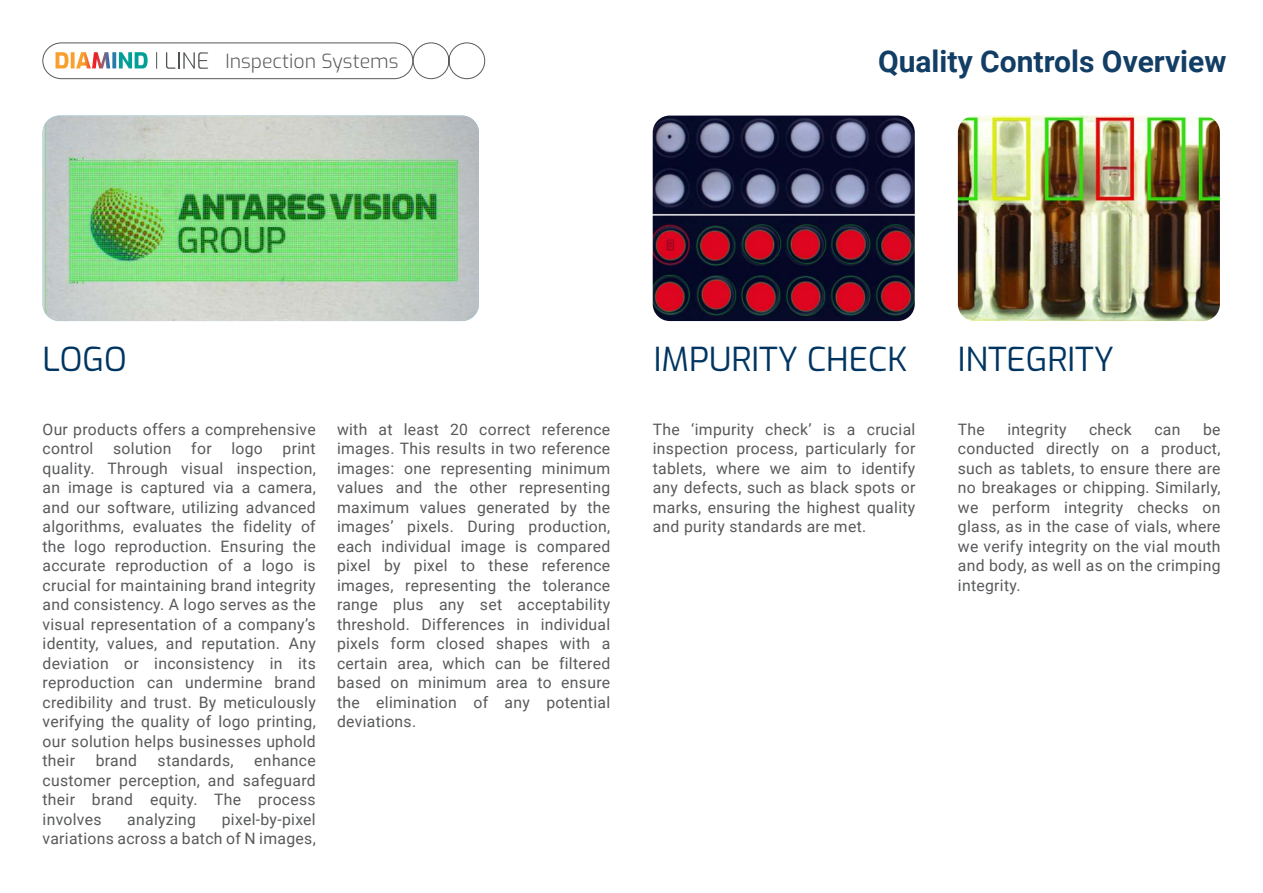
<style>
.page{position:relative;width:1263px;height:893px;background:#fff}
.page>*{position:absolute;margin:0;border:0;box-sizing:border-box;transform-origin:0 0}
.t1{font:33px "Exo";color:#003561}
.t2{font:700 30px "Roboto";color:#123d65}
.t3{font:300 19.5px "Exo";color:#58595b}
.t4{font:15.75px/19.5px "Roboto";letter-spacing:.02em;color:#58595b;text-align:justify}
</style>
<div class="page">
<svg style="left:42px;top:42px;width:443px;height:37px"></svg>
<img style="left:43px;top:116px;width:436px;height:205px">
<img style="left:653px;top:116px;width:262px;height:205px">
<img style="left:958px;top:116px;width:262px;height:205px">
<p class="t3" style="left:225px;top:47px;width:175px">Inspection Systems</p>
<h2 class="t2" style="left:878px;top:40px;width:350px">Quality Controls Overview</h2>
<h1 class="t1" style="left:43px;top:335px;width:86px">LOGO</h1>
<p class="t4" style="left:43px;top:419px;width:275px">Our products offers a comprehensive control</p>
<p class="t4" style="left:113px;top:438px;width:60px">solution</p>
<p class="t4" style="left:191px;top:438px;width:22px">for</p>
<p class="t4" style="left:231px;top:438px;width:33px">logo</p>
<p class="t4" style="left:43px;top:438px;width:275px;text-indent:240px">print quality. Through visual inspection, an image is captured via a camera, and our software, utilizing advanced algorithms, evaluates the fidelity of the logo reproduction. Ensuring the accurate reproduction of a logo is crucial for maintaining brand integrity and consistency. A logo serves as the visual representation of a company’s identity, values, and reputation. Any deviation or inconsistency in its reproduction can undermine brand credibility and trust. By meticulously verifying the quality of logo printing, our solution helps businesses uphold their</p>
<p class="t4" style="left:43px;top:750px;width:275px;text-indent:212px">enhance customer perception, and safeguard their brand equity. The process involves</p>
<p class="t4" style="left:96px;top:750px;width:43px">brand</p>
<p class="t4" style="left:158px;top:750px;width:78px">standards,</p>
<p class="t4" style="left:43px;top:809px;width:275px;text-align:right">pixel-by-pixel<br>variations across a batch of N images,</p>
<p class="t4" style="left:127px;top:809px;width:70px">analyzing</p>
<p class="t4" style="left:337px;top:419px;width:275px">with at least 20 correct reference images. This results in two reference images: one representing minimum values and the other representing maximum values generated by the images’ pixels. During production, each individual image is compared pixel by pixel to these reference images, representing the tolerance range plus any set acceptability threshold. Differences in individual pixels form closed shapes with a certain area, which can be filtered based on minimum area to ensure the elimination of any potential deviations.</p>
<h1 class="t1" style="left:654px;top:335px;width:255px">IMPURITY CHECK</h1>
<p class="t4" style="left:653px;top:419px;width:264px">The ‘impurity check’ is a crucial inspection process, particularly for tablets, where we aim to identify any defects, such as black spots or marks, ensuring the highest quality and purity standards are met.</p>
<h1 class="t1" style="left:958px;top:335px;width:158px">INTEGRITY</h1>
<p class="t4" style="left:958px;top:419px;width:264px;text-indent:245px">be conducted directly on a product, such as tablets, to ensure there are no breakages or chipping. Similarly, we perform integrity checks on glass, as in the case of vials, where we verify integrity on the vial mouth and body, as well as on the crimping integrity.</p>
<p class="t4" style="left:958px;top:419px;width:29px">The</p>
<p class="t4" style="left:1007px;top:419px;width:61px">integrity</p>
<p class="t4" style="left:1089px;top:419px;width:44px">check</p>
<p class="t4" style="left:1154px;top:419px;width:28px">can</p>
</div>
